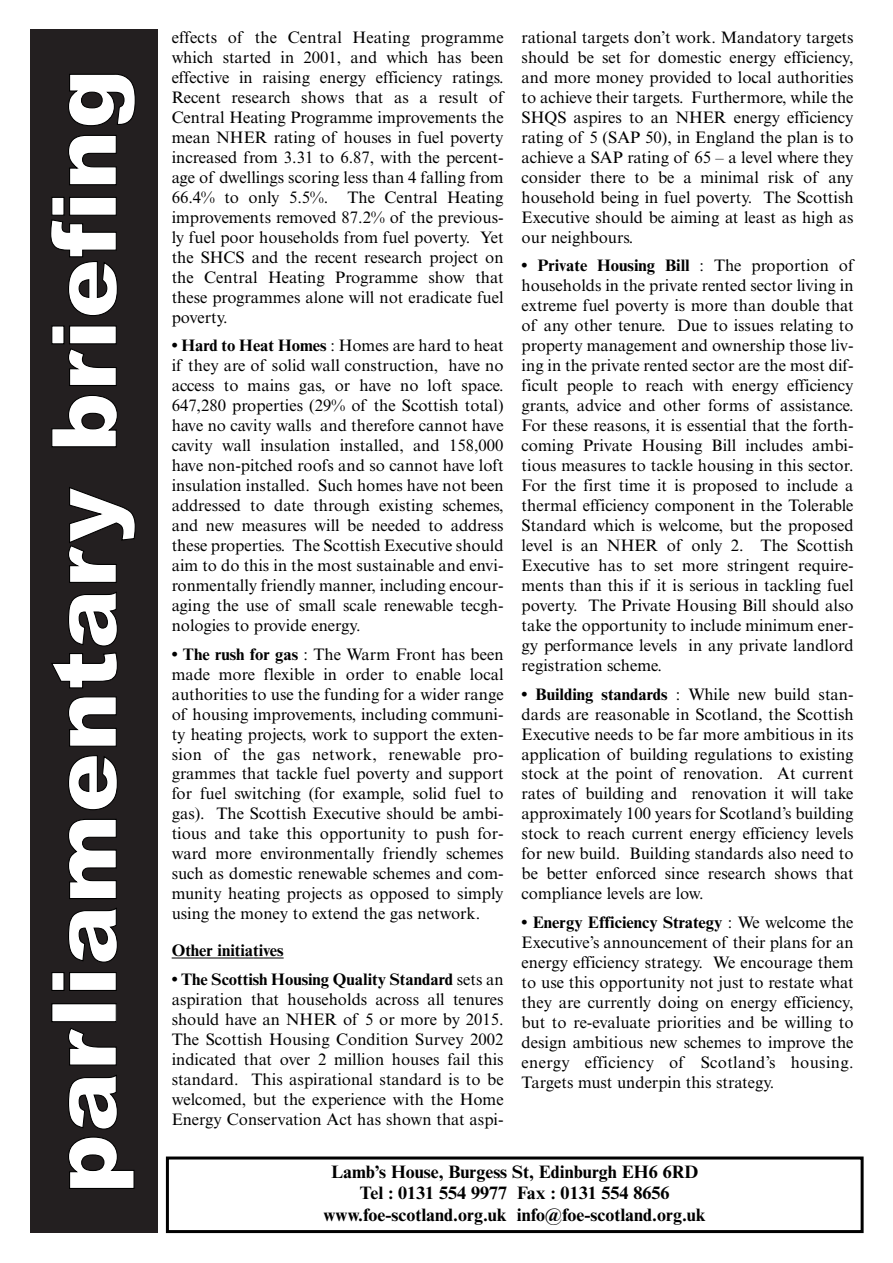
<style>
.page{position:relative;width:893px;height:1263px;background:#fff}
.page>*{position:absolute;margin:0;border:0;box-sizing:border-box;transform-origin:0 0}
.t1{font:900 90px "Arial";letter-spacing:.015em;color:#fff}
.t2{font:700 18px/21.6px "Times NRMT";color:#000;text-align:center}
.t3{font:16.65px/20px "Times NRMT";color:#000;text-align:justify}
.t4{font:700 16.65px "Times NRMT";color:#000}
.s1{font-weight:700}
</style>
<div class="page">
<div style="left:30px;top:30px;width:127px;height:1203px;background:#231f20"></div>
<div style="left:166px;top:1157px;width:697px;height:76px;border:3px solid #000"></div>
<hr style="left:172px;top:958px;width:81px;height:1px;background:#000">
<svg style="left:253px;top:958px;width:31px;height:1px"></svg>
<h1 class="t1" style="left:52px;top:1194px;width:1127px;rotate:-90deg">parliamentary briefing</h1>
<p class="t3" style="left:172px;top:29px;width:333px">effects of the Central Heating programme which started in 2001, and which has been effective in raising energy efficiency ratings.<br>Recent research shows that as a result of Central Heating Programme improvements the mean NHER rating of houses in fuel poverty increased from 3.31 to 6.87, with the percent&shy;age of dwellings scoring less than 4 falling from 66.4% to only 5.5%. The Central Heating improvements removed 87.2% of the previous&shy;ly fuel poor households from fuel poverty. Yet the SHCS and the recent research project on the Central Heating Programme show that these programmes alone will not eradicate fuel poverty.</p>
<p class="t3" style="left:172px;top:337px;width:333px"><span class="s1">• Hard to Heat Homes</span> : Homes are hard to heat if they are of solid wall construction, have no access to mains gas, or have no loft space.<br>647,280 properties (29% of the Scottish total) have no cavity walls and therefore cannot have cavity wall insulation installed, and 158,000 have non-pitched roofs and so cannot have loft insulation installed. Such homes have not been addressed to date through existing schemes, and new measures will be needed to address these properties. The Scottish Executive should aim to do this in the most sustainable and envi&shy;ronmentally friendly manner, including encour&shy;aging the use of small scale renewable tecgh&shy;nologies to provide energy.</p>
<p class="t3" style="left:172px;top:646px;width:333px"><span class="s1">• The rush for gas</span> : The Warm Front has been made more flexible in order to enable local authorities to use the funding for a wider range of housing improvements, including communi&shy;ty heating projects, work to support the exten&shy;sion of the gas network, renewable pro&shy;grammes that tackle fuel poverty and support for fuel switching (for example, solid fuel to gas). The Scottish Executive should be ambi&shy;tious and take this opportunity to push for&shy;ward more environmentally friendly schemes such as domestic renewable schemes and com&shy;munity heating projects as opposed to simply using the money to extend the gas network.</p>
<p class="t4" style="left:172px;top:944px;width:113px">Other initiatives</p>
<p class="t3" style="left:172px;top:971px;width:333px"><span class="s1">• The Scottish Housing Quality Standard</span> sets an aspiration that households across all tenures should have an NHER of 5 or more by 2015.<br>The Scottish Housing Condition Survey 2002 indicated that over 2 million houses fail this standard. This aspirational standard is to be welcomed, but the experience with the Home Energy Conservation Act has shown that aspi-</p>
<p class="t3" style="left:521px;top:29px;width:333px">rational targets don’t work. Mandatory targets should be set for domestic energy efficiency, and more money provided to local authorities to achieve their targets. Furthermore, while the SHQS aspires to an NHER energy efficiency rating of 5 (SAP 50), in England the plan is to achieve a SAP rating of 65 – a level where they consider there to be a minimal risk of any household being in fuel poverty. The Scottish Executive should be aiming at least as high as our neighbours.</p>
<p class="t3" style="left:521px;top:258px;width:333px"><span class="s1">• Private Housing Bill</span> : The proportion of households in the private rented sector living in extreme fuel poverty is more than double that of any other tenure. Due to issues relating to property management and ownership those liv&shy;ing in the private rented sector are the most dif&shy;ficult people to reach with energy efficiency grants, advice and other forms of assistance.<br>For these reasons, it is essential that the forth&shy;coming Private Housing Bill includes ambi&shy;tious measures to tackle housing in this sector.<br>For the first time it is proposed to include a thermal efficiency component in the Tolerable Standard which is welcome, but the proposed level is an NHER of only 2. The Scottish Executive has to set more stringent require&shy;ments than this if it is serious in tackling fuel poverty. The Private Housing Bill should also take the opportunity to include minimum ener&shy;gy performance levels in any private landlord registration scheme.</p>
<p class="t3" style="left:521px;top:686px;width:333px"><span class="s1">• Building standards</span> : While new build stan&shy;dards are reasonable in Scotland, the Scottish Executive needs to be far more ambitious in its application of building regulations to existing stock at the point of renovation. At current rates of building and renovation it will take approximately 100 years for Scotland’s building stock to reach current energy efficiency levels for new build. Building standards also need to be better enforced since research shows that compliance levels are low.</p>
<p class="t3" style="left:521px;top:914px;width:333px"><span class="s1">• Energy Efficiency Strategy</span> : We welcome the Executive’s announcement of their plans for an energy efficiency strategy. We encourage them to use this opportunity not just to restate what they are currently doing on energy efficiency, but to re-evaluate priorities and be willing to design ambitious new schemes to improve the energy efficiency of Scotland’s housing.<br>Targets must underpin this strategy.</p>
<p class="t2" style="left:323px;top:1163px;width:384px">Lamb’s House, Burgess St, Edinburgh EH6 6RD<br>Tel : 0131 554 9977 Fax : 0131 554 8656 www.foe-scotland.org.uk info@foe-scotland.org.uk</p>
</div>
